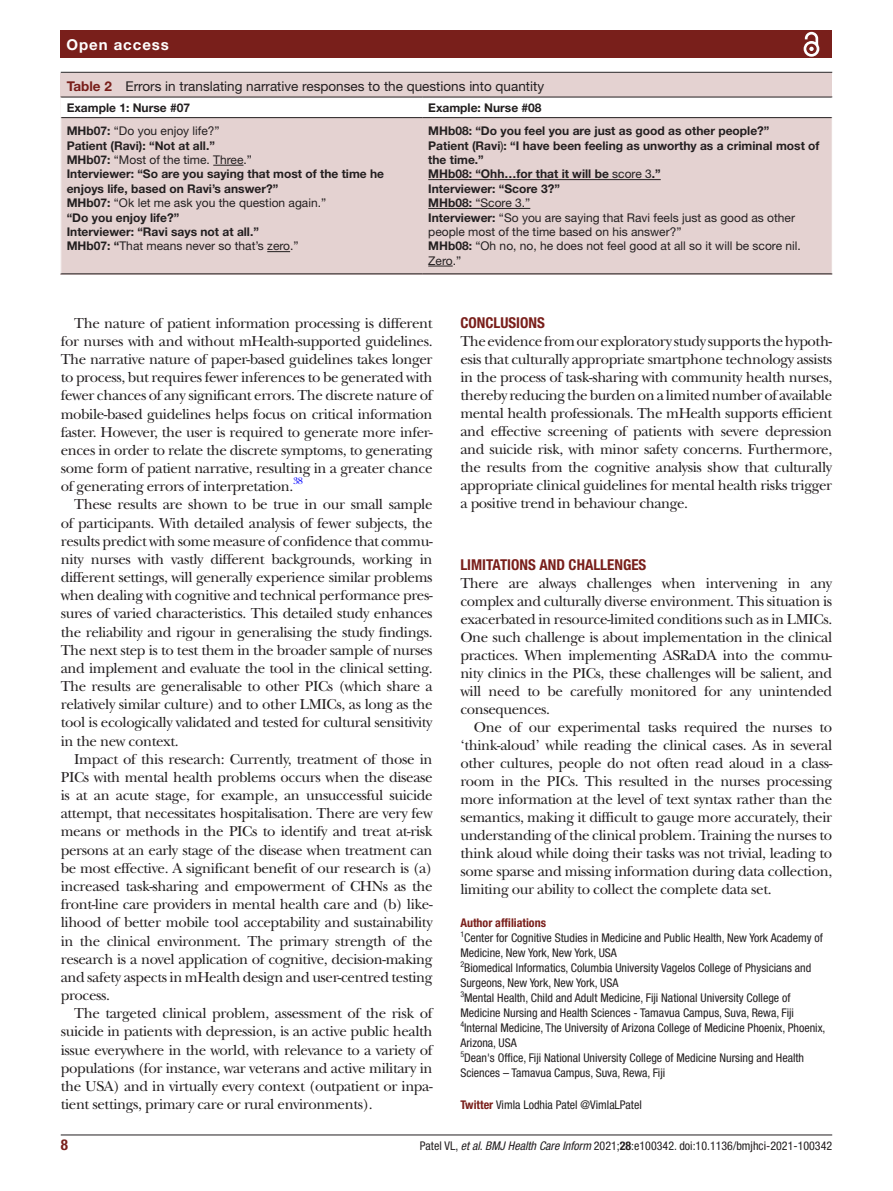
<style>
.page{position:relative;width:893px;height:1191px;background:#fff}
.page>*{position:absolute;margin:0;border:0;box-sizing:border-box;transform-origin:0 0}
.t1{font:15px/18.1px "New Baskerville";letter-spacing:-.025em;color:#231f20;text-align:justify}
.t2{font:700 condensed 15px "Helvetica Neue LT Std";color:#791f1b}
.t3{font:700 15px "Helvetica Neue LT Std";letter-spacing:.065em;color:#fff}
.t4{font:13.5px "Helvetica Neue LT Std";color:#231f20}
.t5{font:700 12px/14.4px "Helvetica Neue LT Std";color:#231f20}
.t6{font:condensed 12px/15px "Helvetica Neue LT Std";color:#231f20}
.t7{font:9.9px "New Baskerville";color:#00f}
.s1{font-weight:700;color:#791f1b}
.s2{font-weight:400}
.s3{font-style:italic}
.s4{font-weight:700}
</style>
<div class="page">
<hr style="left:61px;top:1134px;width:771px;height:1px;background:#231f20">
<div style="left:61px;top:31px;width:771px;height:27px;background:#791f1b"></div>
<svg style="left:803px;top:31px;width:17px;height:26px"></svg>
<div style="left:61px;top:73px;width:771px;height:201px;background:#e4d2d1"></div>
<hr style="left:61px;top:72px;width:771px;height:1px;background:#231f20">
<svg style="left:61px;top:118px;width:771px;height:155px"></svg>
<hr style="left:61px;top:273px;width:361px;height:1px;background:#231f20">
<hr style="left:422px;top:273px;width:410px;height:1px;background:#231f20">
<svg style="left:60px;top:97px;width:773px;height:21px;background:#efefef"></svg>
<hr style="left:213px;top:165px;width:30px;height:1px;background:#231f20">
<svg style="left:267px;top:251px;width:23px;height:1px"></svg>
<hr style="left:428px;top:179px;width:233px;height:1px;background:#231f20">
<hr style="left:428px;top:208px;width:102px;height:1px;background:#231f20">
<svg style="left:428px;top:266px;width:25px;height:1px"></svg>
<p class="t3" style="left:66px;top:35px;width:104px">Open access</p>
<p class="t4" style="left:67px;top:78px;width:479px"><span class="s1">Table 2</span> Errors in translating narrative responses to the questions into quantity</p>
<p class="t5" style="left:67px;top:100px;width:125px">Example 1: Nurse #07</p>
<p class="t5" style="left:428px;top:100px;width:115px">Example: Nurse #08</p>
<p class="t5" style="left:67px;top:123px;width:319px">MHb07: <span class="s2">“Do you enjoy life?”<br></span>Patient (Ravi): “Not at all.”<br>MHb07: <span class="s2">“Most of the time. Three.”<br></span>Interviewer: “So are you saying that most of the time he enjoys life, based on Ravi’s answer?”<br>MHb07: <span class="s2">“Ok let me ask you the question again.”<br></span>“Do you enjoy life?”<br>Interviewer: “Ravi says not at all.”<br>MHb07: “<span class="s2">That means never so that’s zero.”</span></p>
<p class="t5" style="left:428px;top:123px;width:393px">MHb08: “Do you feel you are just as good as other people?”<br>Patient (Ravi<span class="s2">)</span>: “I have been feeling as unworthy as a criminal most of the time.”<br>MHb08: “Ohh…for that it will be <span class="s2">score 3</span>.”<br>Interviewer: “Score 3?”<br>MHb08: <span class="s2">“Score 3.”<br></span>Interviewer: <span class="s2">“So you are saying that Ravi feels just as good as other people most of the time based on his answer?”<br></span>MHb08: <span class="s2">“Oh no, no, he does not feel good at all so it will be score nil.<br>Zero.”</span></p>
<p class="t1" style="left:61px;top:314px;width:373px;text-indent:14px">The nature of patient information processing is different for nurses with and without mHealth-supported guidelines.<br>The narrative nature of paper-based guidelines takes longer to process, but requires fewer inferences to be generated with fewer chances of any significant errors. The discrete nature of mobile-based guidelines helps focus on critical information faster. However, the user is required to generate more infer&shy;ences in order to relate the discrete symptoms, to generating some form of patient narrative, resulting in a greater chance of generating errors of interpretation.</p>
<p class="t7" style="left:293px;top:475px;width:12px">38</p>
<p class="t1" style="left:61px;top:495px;width:373px;text-indent:14px">These results are shown to be true in our small sample of participants. With detailed analysis of fewer subjects, the results predict with some measure of confidence that commu&shy;nity nurses with vastly different backgrounds, working in different settings, will generally experience similar problems when dealing with cognitive and technical performance pres&shy;sures of varied characteristics. This detailed study enhances the reliability and rigour in generalising the study findings.<br>The next step is to test them in the broader sample of nurses and implement and evaluate the tool in the clinical setting.<br>The results are generalisable to other PICs (which share a relatively similar culture) and to other LMICs, as long as the tool is ecologically validated and tested for cultural sensitivity in the new context.</p>
<p class="t1" style="left:61px;top:750px;width:373px;text-indent:14px">Impact of this research: Currently, treatment of those in PICs with mental health problems occurs when the disease is at an acute stage, for example, an unsuccessful suicide attempt, that necessitates hospitalisation. There are very few means or methods in the PICs to identify and treat at-risk persons at an early stage of the disease when treatment can be most effective. A significant benefit of our research is (a) increased task-sharing and empowerment of CHNs as the front-line care providers in mental health care and (b) like&shy;lihood of better mobile tool acceptability and sustainability in the clinical environment. The primary strength of the research is a novel application of cognitive, decision-making and safety aspects in mHealth design and user-centred testing process.</p>
<p class="t1" style="left:61px;top:1004px;width:373px;text-indent:14px">The targeted clinical problem, assessment of the risk of suicide in patients with depression, is an active public health issue everywhere in the world, with relevance to a variety of populations (for instance, war veterans and active military in the USA) and in virtually every context (outpatient or inpa&shy;tient settings, primary care or rural environments).</p>
<p class="t2" style="left:460px;top:314px;width:86px">CONCLUSIONS</p>
<p class="t1" style="left:460px;top:332px;width:373px">The evidence from our exploratory study supports the hypoth&shy;esis that culturally appropriate smartphone technology assists in the process of task-sharing with community health nurses, thereby reducing the burden on a limited number of available mental health professionals. The mHealth supports efficient and effective screening of patients with severe depression and suicide risk, with minor safety concerns. Furthermore, the results from the cognitive analysis show that culturally appropriate clinical guidelines for mental health risks trigger a positive trend in behaviour change.</p>
<p class="t2" style="left:460px;top:555px;width:188px">LIMITATIONS AND CHALLENGES</p>
<p class="t1" style="left:460px;top:574px;width:373px">There are always challenges when intervening in any complex and culturally diverse environment. This situation is exacerbated in resource-limited conditions such as in LMICs.<br>One such challenge is about implementation in the clinical practices. When implementing ASRaDA into the commu&shy;nity clinics in the PICs, these challenges will be salient, and will need to be carefully monitored for any unintended consequences.</p>
<p class="t1" style="left:460px;top:718px;width:373px;text-indent:14px">One of our experimental tasks required the nurses to ‘think-aloud’ while reading the clinical cases. As in several other cultures, people do not often read aloud in a class&shy;room in the PICs. This resulted in the nurses processing more information at the level of text syntax rather than the semantics, making it difficult to gauge more accurately, their understanding of the clinical problem. Training the nurses to think aloud while doing their tasks was not trivial, leading to some sparse and missing information during data collection, limiting our ability to collect the complete data set.</p>
<p class="t6" style="left:460px;top:915px;width:367px"><span class="s1">Author affiliations<br></span><sup>1</sup>Center for Cognitive Studies in Medicine and Public Health, New York Academy of Medicine, New York, New York, USA<br><sup>2</sup>Biomedical Informatics, Columbia University Vagelos College of Physicians and Surgeons, New York, New York, USA<br><sup>3</sup>Mental Health, Child and Adult Medicine, Fiji National University College of Medicine Nursing and Health Sciences - Tamavua Campus, Suva, Rewa, Fiji <sup>4</sup>Internal Medicine, The University of Arizona College of Medicine Phoenix, Phoenix, Arizona, USA<br><sup>5</sup>Dean's Office, Fiji National University College of Medicine Nursing and Health Sciences – Tamavua Campus, Suva, Rewa, Fiji</p>
<p class="t6" style="left:460px;top:1097px;width:183px"><span class="s1">Twitter</span> Vimla Lodhia Patel @VimlaLPatel</p>
<p class="t2" style="left:61px;top:1135px;width:9px">8</p>
<p class="t6" style="left:420px;top:1137px;width:414px">Patel VL, <span class="s3">et al</span>. <span class="s3">BMJ Health Care Inform</span> 2021;<span class="s4">28</span>:e100342. doi:10.1136/bmjhci-2021-100342</p>
</div>
